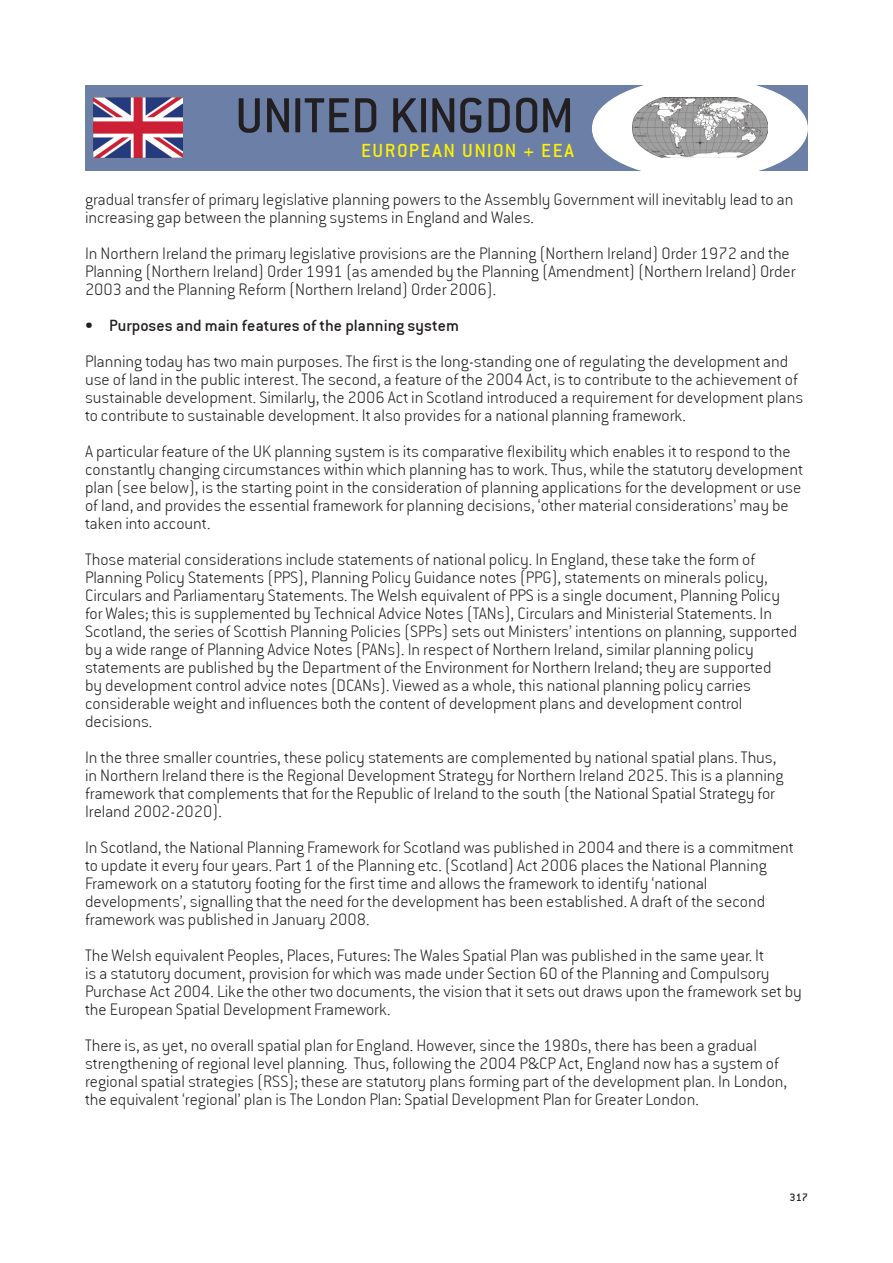
<style>
.page{position:relative;width:893px;height:1263px;background:#fff}
.page>*{position:absolute;margin:0;border:0;box-sizing:border-box;transform-origin:0 0}
.t1{font:54px "Conduit ITC";letter-spacing:-.01em;color:#231f20}
.t2{font:21px "Conduit ITC";letter-spacing:.075em;color:#fff101}
.t3{font:18px/18px "Conduit Ex Lt ITCTT";color:#231f20}
.t4{font:18px "Conduit ITC";color:#231f20}
.t5{font:12px "Conduit ITC";color:#231f20}
</style>
<div class="page">
<div style="left:85px;top:85px;width:723px;height:85px;background:#6b7fa7"></div>
<div style="left:593px;top:79px;width:214px;height:99px;background:#fff;border-radius:50%"></div>
<img style="left:633px;top:97px;width:134px;height:60px">
<img style="left:94px;top:98px;width:88px;height:59px">
<h1 class="t1" style="left:235px;top:85px;width:340px">UNITED KINGDOM</h1>
<p class="t2" style="left:361px;top:139px;width:214px">EUROPEAN UNION + EEA</p>
<p class="t3" style="left:85px;top:190px;width:710px">gradual transfer of primary legislative planning powers to the Assembly Government will inevitably lead to an increasing gap between the planning systems in England and Wales.</p>
<p class="t3" style="left:85px;top:244px;width:712px">In Northern Ireland the primary legislative provisions are the Planning (Northern Ireland) Order 1972 and the<br>Planning (Northern Ireland) Order 1991 (as amended by the Planning (Amendment) (Northern Ireland) Order<br>2003 and the Planning Reform (Northern Ireland) Order 2006).</p>
<p class="t4" style="left:85px;top:315px;width:375px">• Purposes and main features of the planning system</p>
<p class="t3" style="left:85px;top:352px;width:720px">Planning today has two main purposes. The first is the long-standing one of regulating the development and use of land in the public interest. The second, a feature of the 2004 Act, is to contribute to the achievement of sustainable development. Similarly, the 2006 Act in Scotland introduced a requirement for development plans to contribute to sustainable development. It also provides for a national planning framework.</p>
<p class="t3" style="left:85px;top:442px;width:719px">A particular feature of the UK planning system is its comparative flexibility which enables it to respond to the constantly changing circumstances within which planning has to work. Thus, while the statutory development plan (see below), is the starting point in the consideration of planning applications for the development or use of land, and provides the essential framework for planning decisions, ‘other material considerations’ may be taken into account.</p>
<p class="t3" style="left:85px;top:550px;width:714px">Those material considerations include statements of national policy. In England, these take the form of Planning Policy Statements (PPS), Planning Policy Guidance notes (PPG), statements on minerals policy, Circulars and Parliamentary Statements. The Welsh equivalent of PPS is a single document, Planning Policy for Wales; this is supplemented by Technical Advice Notes (TANs), Circulars and Ministerial Statements. In Scotland, the series of Scottish Planning Policies (SPPs) sets out Ministers’ intentions on planning, supported by a wide range of Planning Advice Notes (PANs). In respect of Northern Ireland, similar planning policy statements are published by the Department of the Environment for Northern Ireland; they are supported<br>by development control advice notes (DCANs). Viewed as a whole, this national planning policy carries considerable weight and influences both the content of development plans and development control decisions.</p>
<p class="t3" style="left:85px;top:748px;width:700px">In the three smaller countries, these policy statements are complemented by national spatial plans. Thus, in Northern Ireland there is the Regional Development Strategy for Northern Ireland 2025. This is a planning framework that complements that for the Republic of Ireland to the south (the National Spatial Strategy for Ireland 2002-2020).</p>
<p class="t3" style="left:85px;top:838px;width:710px">In Scotland, the National Planning Framework for Scotland was published in 2004 and there is a commitment to update it every four years. Part 1 of the Planning etc. (Scotland) Act 2006 places the National Planning Framework on a statutory footing for the first time and allows the framework to identify ‘national developments’, signalling that the need for the development has been established. A draft of the second framework was published in January 2008.</p>
<p class="t3" style="left:85px;top:946px;width:718px">The Welsh equivalent Peoples, Places, Futures: The Wales Spatial Plan was published in the same year. It<br>is a statutory document, provision for which was made under Section 60 of the Planning and Compulsory Purchase Act 2004. Like the other two documents, the vision that it sets out draws upon the framework set by the European Spatial Development Framework.</p>
<p class="t3" style="left:85px;top:1036px;width:704px">There is, as yet, no overall spatial plan for England. However, since the 1980s, there has been a gradual strengthening of regional level planning. Thus, following the 2004 P&amp;CP Act, England now has a system of regional spatial strategies (RSS); these are statutory plans forming part of the development plan. In London, the equivalent ‘regional’ plan is The London Plan: Spatial Development Plan for Greater London.</p>
<p class="t5" style="left:790px;top:1190px;width:20px">317</p>
</div>
